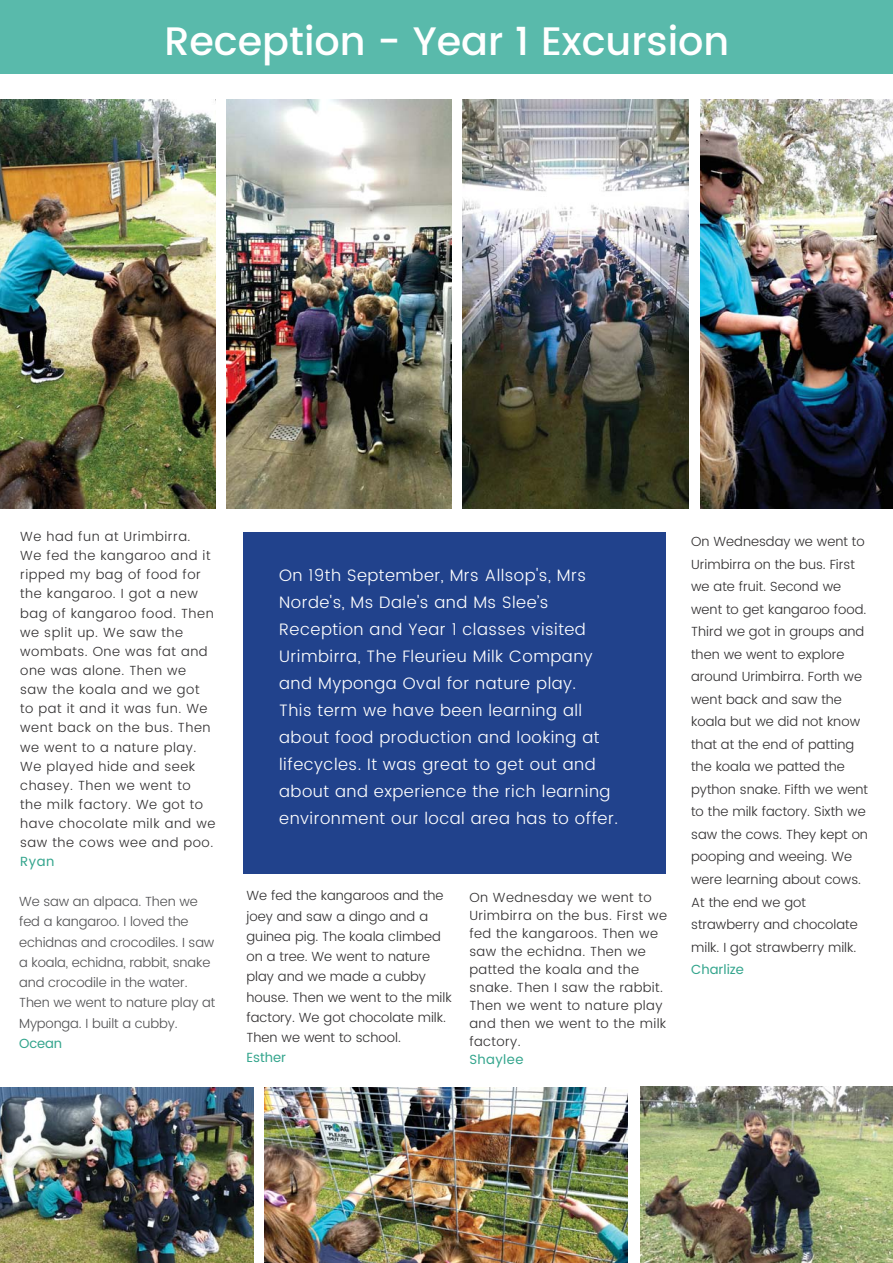
<style>
.page{position:relative;width:893px;height:1263px;background:#fff}
.page>*{position:absolute;margin:0;border:0;box-sizing:border-box;transform-origin:0 0}
.t1{font:500 39.75px "Poppins";color:#fff}
.t2{font:300 16.5px/27px "Poppins";letter-spacing:.03em;color:#fff}
.t3{font:300 13.2px/22.5px "Poppins";color:#312f30}
.t4{font:300 13.2px/19.2px "Poppins";letter-spacing:.04em;color:#312f30}
.t5{font:300 13.2px/18px "Poppins";letter-spacing:.03em;color:#312f30}
.t6{font:300 13.2px/20.2px "Poppins";letter-spacing:-.01em;color:#515153}
.t7{font:13.2px "Poppins";color:#34a58d}
.t8{font:13.2px "Poppins";letter-spacing:.03em;color:#34a58d}
</style>
<div class="page">
<div style="left:0;top:0;width:893px;height:73px;background:#59baab"></div>
<div style="left:243px;top:533px;width:422px;height:341px;background:#21428c"></div>
<img style="left:0;top:99px;width:215px;height:410px">
<img style="left:226px;top:99px;width:225px;height:410px">
<img style="left:463px;top:99px;width:226px;height:410px">
<img style="left:700px;top:99px;width:193px;height:410px">
<img style="left:264px;top:1087px;width:363px;height:176px">
<img style="left:0;top:1087px;width:253px;height:176px">
<img style="left:640px;top:1086px;width:253px;height:177px">
<h1 class="t1" style="left:164px;top:18px;width:566px">Reception - Year 1 Excursion</h1>
<p class="t4" style="left:20px;top:527px;width:197px">We had fun at Urimbirra.<br>We fed the kangaroo and it ripped my bag of food for the kangaroo. I got a new bag of kangaroo food. Then we split up. We saw the wombats. One was fat and one was alone. Then we saw the koala and we got to pat it and it was fun. We went back on the bus. Then we went to a nature play.<br>We played hide and seek chasey. Then we went to the milk factory. We got to have chocolate milk and we saw the cows wee and poo.</p>
<p class="t7" style="left:20px;top:854px;width:36px">Ryan</p>
<p class="t6" style="left:19px;top:891px;width:198px">We saw an alpaca. Then we fed a kangaroo. I loved the echidnas and crocodiles. I saw a koala, echidna, rabbit, snake and crocodile in the water.<br>Then we went to nature play at<br>Myponga. I built a cubby.</p>
<p class="t7" style="left:19px;top:1036px;width:45px">Ocean</p>
<p class="t2" style="left:279px;top:562px;width:340px">On 19th September, Mrs Allsop's, Mrs Norde's, Ms Dale's and Ms Slee’s Reception and Year 1 classes visited Urimbirra, The Fleurieu Milk Company and Myponga Oval for nature play.<br>This term we have been learning all about food production and looking at lifecycles. It was great to get out and about and experience the rich learning environment our local area has to offer.</p>
<p class="t3" style="left:246px;top:886px;width:207px;line-height:20.2px">We fed the kangaroos and the joey and saw a dingo and a guinea pig. The koala climbed on a tree. We went to nature play and we made a cubby house. Then we went to the milk factory. We got chocolate milk.<br>Then we went to school.</p>
<p class="t7" style="left:246px;top:1050px;width:41px">Esther</p>
<p class="t5" style="left:469px;top:888px;width:199px">On Wednesday we went to<br>Urimbirra on the bus. First we fed the kangaroos. Then we saw the echidna. Then we patted the koala and the snake. Then I saw the rabbit.<br>Then we went to nature play and then we went to the milk factory.</p>
<p class="t8" style="left:469px;top:1052px;width:56px">Shaylee</p>
<p class="t3" style="left:691px;top:531px;width:178px">On Wednesday we went to<br>Urimbirra on the bus. First we ate fruit. Second we went to get kangaroo food.<br>Third we got in groups and then we went to explore around Urimbirra. Forth we went back and saw the koala but we did not know that at the end of patting the koala we patted the python snake. Fifth we went to the milk factory. Sixth we saw the cows. They kept on pooping and weeing. We were learning about cows.<br>At the end we got strawberry and chocolate milk. I got strawberry milk.</p>
<p class="t7" style="left:691px;top:962px;width:54px">Charlize</p>
</div>
